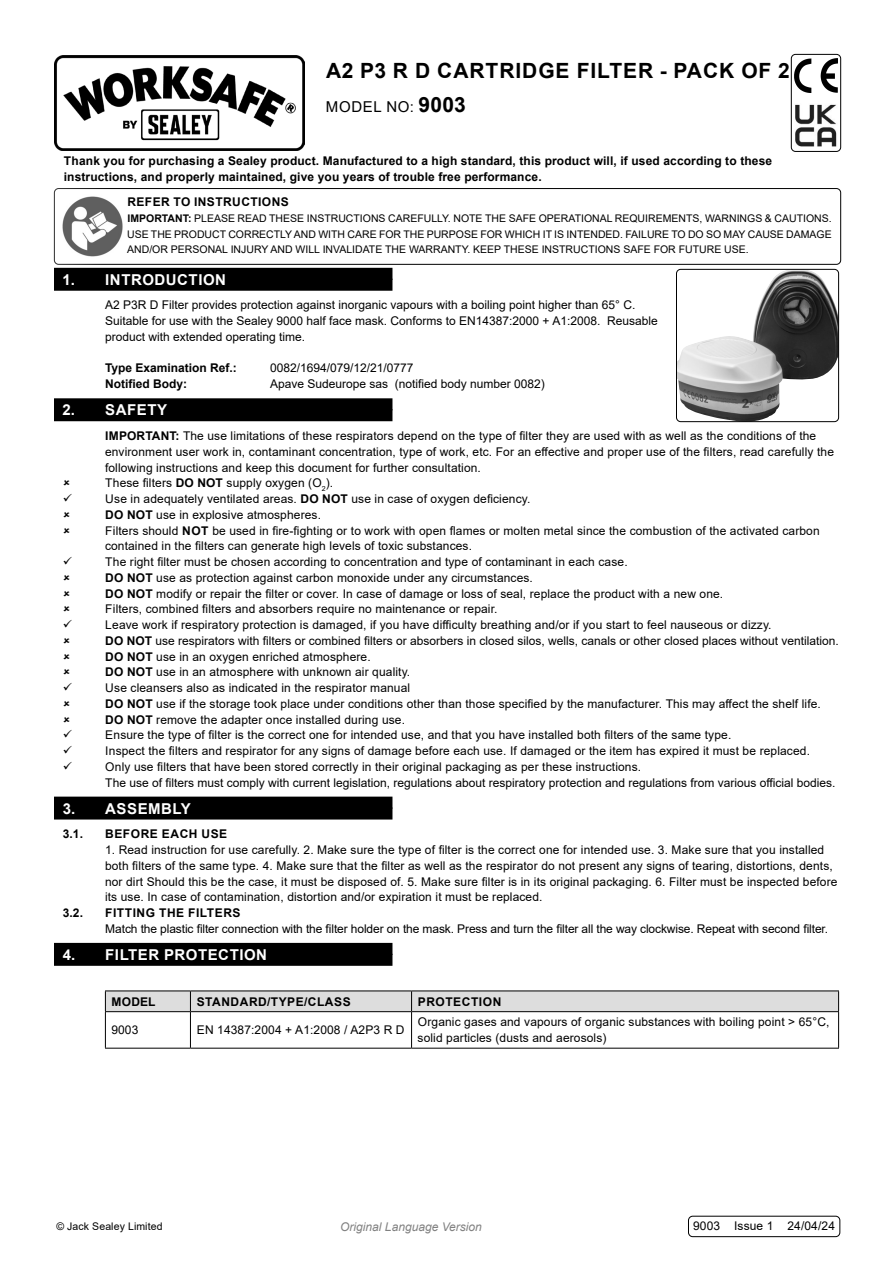
<style>
.page{position:relative;width:893px;height:1263px;background:#fff}
.page>*{position:absolute;margin:0;border:0;box-sizing:border-box;transform-origin:0 0}
.t1{font:700 21px "Arial";letter-spacing:.045em;color:#000}
.t2{font:700 15px "Arial";letter-spacing:.035em;color:#fff}
.t3{font:15px "Arial";letter-spacing:.045em;color:#000}
.Body__Tabbed{font:12px/15.8px "Arial";letter-spacing:.01em;color:#000}
.Body{font:700 12px/15.8px "Arial";letter-spacing:.01em;color:#000}
.Body-2{font:12px/15.8px "Arial";letter-spacing:.01em;color:#000}
.Body__Tabbed-2{font:12px "Arial";letter-spacing:-.01em;color:#000}
.Body-3{font:700 12px "Arial";letter-spacing:.045em;color:#000}
.Body__Tabbed-3{font:700 12px "Arial";color:#000}
.t4{font:italic 12px "Arial";color:#818181}
.Body-4{font:700 12px "Arial";letter-spacing:.035em;color:#000}
.Body-5{font:10.5px/15.8px "Arial";color:#000;text-align:justify}
.s1{font-weight:700;font-size:21px}
.s2{font-weight:700}
</style>
<div class="page">
<div style="left:54px;top:279px;width:338px;height:12px;background:#000"></div>
<div style="left:54px;top:268px;width:338px;height:12px;background:#000"></div>
<div style="left:54px;top:409px;width:338px;height:12px;background:#000"></div>
<div style="left:54px;top:398px;width:338px;height:12px;background:#000"></div>
<div style="left:54px;top:807px;width:338px;height:12px;background:#000"></div>
<div style="left:54px;top:797px;width:338px;height:12px;background:#000"></div>
<div style="left:54px;top:954px;width:338px;height:12px;background:#000"></div>
<div style="left:54px;top:943px;width:338px;height:12px;background:#000"></div>
<hr style="left:105px;top:990px;width:85px;height:1px;background:#000">
<hr style="left:190px;top:990px;width:222px;height:1px;background:#000">
<hr style="left:412px;top:990px;width:427px;height:1px;background:#000">
<div style="left:105px;top:991px;width:734px;height:20px;background:#ddd"></div>
<hr style="left:105px;top:1011px;width:85px;height:1px;background:#000">
<hr style="left:105px;top:1012px;width:1px;height:36px;background:#000">
<hr style="left:190px;top:1011px;width:222px;height:1px;background:#000">
<hr style="left:190px;top:1012px;width:1px;height:36px;background:#000">
<hr style="left:412px;top:1011px;width:427px;height:1px;background:#000">
<hr style="left:411px;top:1012px;width:1px;height:36px;background:#000">
<hr style="left:838px;top:1012px;width:1px;height:36px;background:#000">
<hr style="left:105px;top:1048px;width:85px;height:1px;background:#000">
<hr style="left:190px;top:1048px;width:222px;height:1px;background:#000">
<hr style="left:412px;top:1048px;width:427px;height:1px;background:#000">
<div style="left:688px;top:1216px;width:152px;height:21px;border:1px solid #000;border-radius:4px"></div>
<div style="left:54px;top:188px;width:787px;height:77px;border:1px solid #000;border-radius:4px"></div>
<img style="left:62px;top:196px;width:61px;height:61px">
<img style="left:795px;top:104px;width:42px;height:42px">
<img style="left:795px;top:58px;width:42px;height:34px">
<div style="left:791px;top:54px;width:50px;height:98px;border:1px solid #000;border-radius:4px"></div>
<img style="left:54px;top:56px;width:250px;height:94px">
<img style="left:676px;top:269px;width:163px;height:153px">
<div style="left:676px;top:269px;width:163px;height:153px;border:1px solid #000;border-radius:4px"></div>
<p class="t1" style="left:326px;top:56px;width:465px">A2 P3 R D CARTRIDGE FILTER - PACK OF 2</p>
<p class="t3" style="left:326px;top:96px;width:142px">MODEL NO: <span class="s1">9003</span></p>
<p class="Body" style="left:64px;top:153px;width:710px">Thank you for purchasing a Sealey product. Manufactured to a high standard, this product will, if used according to these instructions, and properly maintained, give you years of trouble free performance.</p>
<p class="Body-4" style="left:127px;top:193px;width:163px">REFER TO INSTRUCTIONS</p>
<p class="Body-5" style="left:127px;top:210px;width:706px"><span class="s2">IMPORTANT:</span> PLEASE READ THESE INSTRUCTIONS CAREFULLY. NOTE THE SAFE OPERATIONAL REQUIREMENTS, WARNINGS &amp; CAUTIONS.<br>USE THE PRODUCT CORRECTLY AND WITH CARE FOR THE PURPOSE FOR WHICH IT IS INTENDED. FAILURE TO DO SO MAY CAUSE DAMAGE AND/OR PERSONAL INJURY AND WILL INVALIDATE THE WARRANTY. KEEP THESE INSTRUCTIONS SAFE FOR FUTURE USE.</p>
<p class="t2" style="left:63px;top:269px;width:165px">1. INTRODUCTION</p>
<p class="Body__Tabbed" style="left:105px;top:297px;width:554px">A2 P3R D Filter provides protection against inorganic vapours with a boiling point higher than 65° C.<br>Suitable for use with the Sealey 9000 half face mask. Conforms to EN14387:2000 + A1:2008. Reusable product with extended operating time.</p>
<p class="Body__Tabbed-3" style="left:105px;top:360px;width:133px">Type Examination Ref.:</p>
<p class="Body__Tabbed" style="left:270px;top:360px;width:145px">0082/1694/079/12/21/0777</p>
<p class="Body__Tabbed-3" style="left:105px;top:376px;width:83px">Notified Body:</p>
<p class="Body__Tabbed" style="left:270px;top:376px;width:276px">Apave Sudeurope sas (notified body number 0082)</p>
<p class="t2" style="left:63px;top:399px;width:106px">2. SAFETY</p>
<p class="Body__Tabbed" style="left:105px;top:428px;width:730px"><span class="s2">IMPORTANT:</span> The use limitations of these respirators depend on the type of filter they are used with as well as the conditions of the environment user work in, contaminant concentration, type of work, etc. For an effective and proper use of the filters, read carefully the following instructions and keep this document for further consultation.</p>
<p class="Body__Tabbed" style="left:105px;top:475px;width:230px">These filters <span class="s2">DO NOT</span> supply oxygen (O<sub>2</sub>).</p>
<p class="Body__Tabbed" style="left:105px;top:491px;width:427px">Use in adequately ventilated areas. <span class="s2">DO NOT</span> use in case of oxygen deficiency.</p>
<p class="Body__Tabbed" style="left:105px;top:507px;width:217px"><span class="s2">DO NOT</span> use in explosive atmospheres.</p>
<p class="Body__Tabbed" style="left:105px;top:522px;width:716px">Filters should <span class="s2">NOT</span> be used in fire-fighting or to work with open flames or molten metal since the combustion of the activated carbon contained in the filters can generate high levels of toxic substances.</p>
<p class="Body__Tabbed" style="left:105px;top:554px;width:524px">The right filter must be chosen according to concentration and type of contaminant in each case.</p>
<p class="Body__Tabbed" style="left:105px;top:570px;width:429px"><span class="s2">DO NOT</span> use as protection against carbon monoxide under any circumstances.</p>
<p class="Body__Tabbed" style="left:105px;top:585px;width:620px"><span class="s2">DO NOT</span> modify or repair the filter or cover. In case of damage or loss of seal, replace the product with a new one.</p>
<p class="Body__Tabbed" style="left:105px;top:601px;width:394px">Filters, combined filters and absorbers require no maintenance or repair.</p>
<p class="Body__Tabbed" style="left:105px;top:617px;width:668px">Leave work if respiratory protection is damaged, if you have difficulty breathing and/or if you start to feel nauseous or dizzy.</p>
<p class="Body__Tabbed" style="left:105px;top:633px;width:735px"><span class="s2">DO NOT</span> use respirators with filters or combined filters or absorbers in closed silos, wells, canals or other closed places without ventilation.</p>
<p class="Body__Tabbed" style="left:105px;top:648px;width:267px"><span class="s2">DO NOT</span> use in an oxygen enriched atmosphere.</p>
<p class="Body__Tabbed" style="left:105px;top:664px;width:307px"><span class="s2">DO NOT</span> use in an atmosphere with unknown air quality.</p>
<p class="Body__Tabbed" style="left:105px;top:680px;width:306px">Use cleansers also as indicated in the respirator manual</p>
<p class="Body__Tabbed" style="left:105px;top:696px;width:717px"><span class="s2">DO NOT</span> use if the storage took place under conditions other than those specified by the manufacturer. This may affect the shelf life.</p>
<p class="Body__Tabbed" style="left:105px;top:711px;width:301px"><span class="s2">DO NOT</span> remove the adapter once installed during use.</p>
<p class="Body__Tabbed" style="left:105px;top:727px;width:628px">Ensure the type of filter is the correct one for intended use, and that you have installed both filters of the same type.</p>
<p class="Body__Tabbed" style="left:105px;top:743px;width:706px">Inspect the filters and respirator for any signs of damage before each use. If damaged or the item has expired it must be replaced.</p>
<p class="Body__Tabbed" style="left:105px;top:759px;width:537px">Only use filters that have been stored correctly in their original packaging as per these instructions.</p>
<p class="Body__Tabbed" style="left:105px;top:774px;width:732px">The use of filters must comply with current legislation, regulations about respiratory protection and regulations from various official bodies.</p>
<p class="t2" style="left:63px;top:798px;width:130px">3. ASSEMBLY</p>
<p class="Body" style="left:63px;top:826px;width:22px">3.1.</p>
<p class="Body-3" style="left:105px;top:826px;width:124px">BEFORE EACH USE</p>
<p class="Body__Tabbed" style="left:105px;top:842px;width:734px">1. Read instruction for use carefully. 2. Make sure the type of filter is the correct one for intended use. 3. Make sure that you installed both filters of the same type. 4. Make sure that the filter as well as the respirator do not present any signs of tearing, distortions, dents, nor dirt Should this be the case, it must be disposed of. 5. Make sure filter is in its original packaging. 6. Filter must be inspected before its use. In case of contamination, distortion and/or expiration it must be replaced.</p>
<p class="Body" style="left:63px;top:905px;width:22px">3.2.</p>
<p class="Body-3" style="left:105px;top:904px;width:137px">FITTING THE FILTERS</p>
<p class="Body__Tabbed-2" style="left:105px;top:920px;width:724px">Match the plastic filter connection with the filter holder on the mask. Press and turn the filter all the way clockwise. Repeat with second filter.</p>
<p class="t2" style="left:63px;top:944px;width:206px">4. FILTER PROTECTION</p>
<p class="Body" style="left:112px;top:994px;width:46px">MODEL</p>
<p class="Body-3" style="left:197px;top:993px;width:155px">STANDARD/TYPE/CLASS</p>
<p class="Body-3" style="left:418px;top:993px;width:85px">PROTECTION</p>
<p class="Body-2" style="left:111px;top:1022px;width:29px">9003</p>
<p class="Body-2" style="left:197px;top:1022px;width:209px">EN 14387:2004 + A1:2008 / A2P3 R D</p>
<p class="Body-2" style="left:418px;top:1014px;width:413px">Organic gases and vapours of organic substances with boiling point &gt; 65°C, solid particles (dusts and aerosols)</p>
<p class="Body-5" style="left:56px;top:1218px;width:108px">© Jack Sealey Limited</p>
<p class="t4" style="left:340px;top:1219px;width:143px">Original Language Version</p>
<p class="Body-2" style="left:693px;top:1217px;width:143px">9003 Issue 1 24/04/24</p>
</div>
